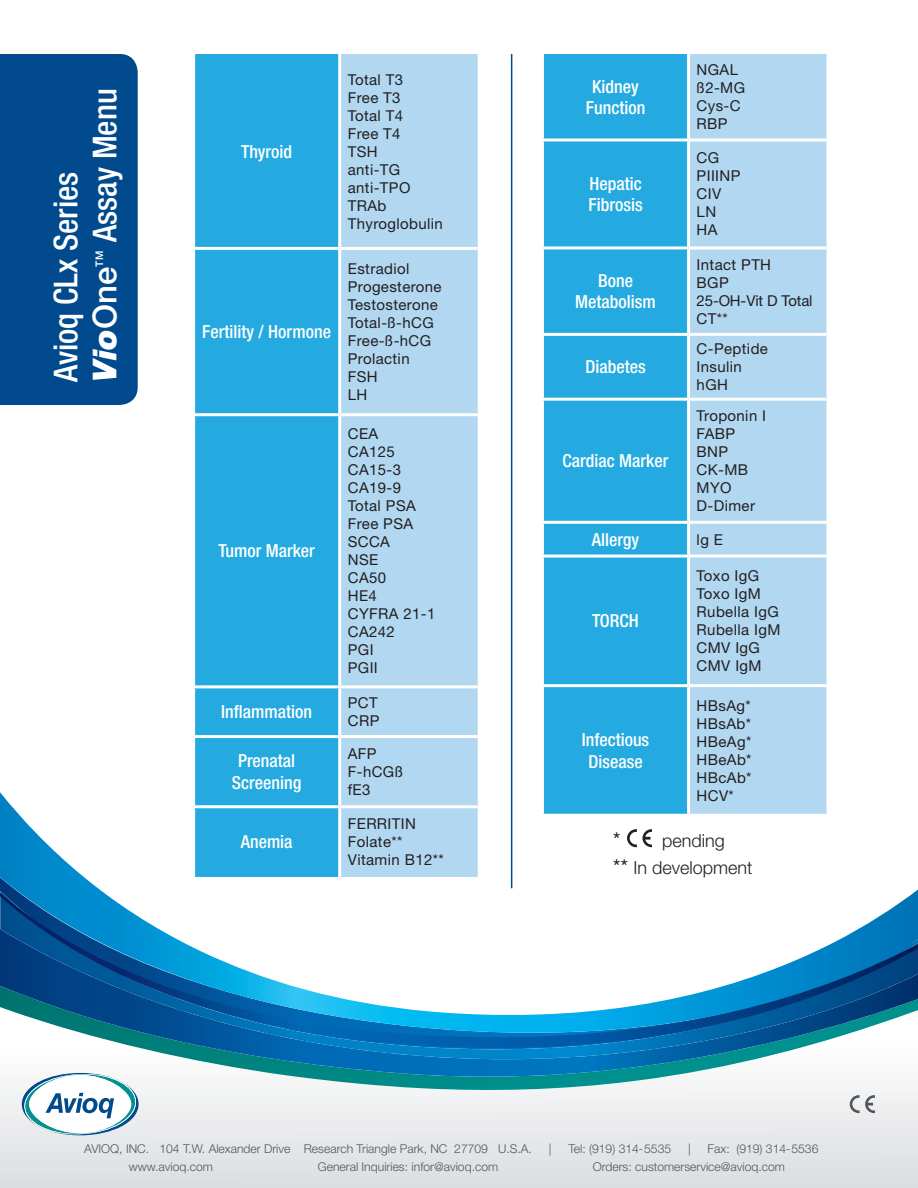
<style>
.page{position:relative;width:918px;height:1188px;background:#fff}
.page>*{position:absolute;margin:0;border:0;box-sizing:border-box;transform-origin:0 0}
.t1{font:500 condensed 33px "Helvetica Neue LT Std";color:#fff}
.t2{font:italic 900 33px "Helvetica Neue LT Std";color:#fff}
.t3{font:500 condensed 18px "Helvetica Neue LT Std";color:#fff}
.t4{font:300 18px "Helvetica Neue LT Std";color:#231f20}
.t5{font:15px "Helvetica Neue LT Std";letter-spacing:.025em;color:#231f20}
.t6{font:15px "Helvetica Neue LT Std";letter-spacing:-.01em;color:#231f20}
.t7{font:300 12.15px "Helvetica Neue LT Std";color:#50565d}
.t8{font:500 10.5px "Helvetica Neue LT Std";color:#fff}
.s1{font-weight:500;font-style:normal}
.s2{font-weight:400;font-size:20.7px}
</style>
<div class="page">
<svg style="left:0;top:1092px;width:918px;height:96px"></svg>
<svg style="left:0;top:1084px;width:918px;height:8px"></svg>
<svg style="left:77px;top:891px;width:841px;height:193px"></svg>
<svg style="left:0;top:877px;width:512px;height:16px"></svg>
<svg style="left:0;top:893px;width:918px;height:167px"></svg>
<svg style="left:22px;top:1073px;width:117px;height:62px"></svg>
<svg style="left:850px;top:1095px;width:25px;height:18px"></svg>
<div style="left:0;top:54px;width:138px;height:351px;background:#004a8d"></div>
<hr style="left:511px;top:54px;width:1px;height:834px;background:#004a8d">
<svg style="left:627px;top:829px;width:24px;height:18px"></svg>
<div style="left:195px;top:54px;width:143px;height:823px;background:#24aae1"></div>
<div style="left:341px;top:54px;width:137px;height:823px;background:#b1d7f1"></div>
<hr style="left:192px;top:247px;width:148px;height:3px;background:#fff">
<hr style="left:192px;top:413px;width:148px;height:3px;background:#fff">
<hr style="left:192px;top:685px;width:148px;height:3px;background:#fff">
<hr style="left:192px;top:735px;width:148px;height:3px;background:#fff">
<hr style="left:192px;top:805px;width:148px;height:3px;background:#fff">
<hr style="left:340px;top:247px;width:138px;height:3px;background:#fff">
<hr style="left:340px;top:413px;width:138px;height:3px;background:#fff">
<hr style="left:340px;top:685px;width:138px;height:3px;background:#fff">
<hr style="left:340px;top:735px;width:138px;height:3px;background:#fff">
<hr style="left:340px;top:805px;width:138px;height:3px;background:#fff">
<div style="left:544px;top:54px;width:143px;height:760px;background:#24aae1"></div>
<div style="left:690px;top:54px;width:137px;height:760px;background:#b1d7f1"></div>
<hr style="left:541px;top:138px;width:148px;height:3px;background:#fff">
<hr style="left:541px;top:246px;width:148px;height:3px;background:#fff">
<hr style="left:541px;top:333px;width:148px;height:3px;background:#fff">
<hr style="left:541px;top:398px;width:148px;height:3px;background:#fff">
<hr style="left:541px;top:521px;width:148px;height:3px;background:#fff">
<hr style="left:541px;top:555px;width:148px;height:3px;background:#fff">
<hr style="left:541px;top:684px;width:148px;height:3px;background:#fff">
<hr style="left:689px;top:138px;width:138px;height:3px;background:#fff">
<hr style="left:689px;top:246px;width:138px;height:3px;background:#fff">
<hr style="left:689px;top:333px;width:138px;height:3px;background:#fff">
<hr style="left:689px;top:398px;width:138px;height:3px;background:#fff">
<hr style="left:689px;top:521px;width:138px;height:3px;background:#fff">
<hr style="left:689px;top:684px;width:138px;height:3px;background:#fff">
<hr style="left:689px;top:555px;width:138px;height:3px;background:#fff">
<p class="t1" style="left:46px;top:382px;width:212px;rotate:-90deg">Avioq CLx Series</p>
<p class="t1" style="left:85px;top:242px;width:155px;rotate:-90deg">Assay Menu</p>
<p class="t8" style="left:93px;top:267px;width:17px;rotate:-90deg">TM</p>
<p class="t2" style="left:85px;top:382px;width:116px;rotate:-90deg">Vio<span class="s1">One</span></p>
<p class="t3" style="left:241px;top:141px;width:53px">Thyroid</p>
<p class="t3" style="left:202px;top:321px;width:130px">Fertility / Hormone</p>
<p class="t3" style="left:218px;top:540px;width:98px">Tumor Marker</p>
<p class="t3" style="left:221px;top:701px;width:92px">Inflammation</p>
<p class="t3" style="left:238px;top:750px;width:59px">Prenatal</p>
<p class="t3" style="left:232px;top:772px;width:71px">Screening</p>
<p class="t3" style="left:241px;top:831px;width:53px">Anemia</p>
<p class="t5" style="left:348px;top:70px;width:57px">Total T3</p>
<p class="t5" style="left:348px;top:88px;width:54px">Free T3</p>
<p class="t5" style="left:348px;top:106px;width:57px">Total T4</p>
<p class="t5" style="left:348px;top:124px;width:54px">Free T4</p>
<p class="t5" style="left:348px;top:142px;width:31px">TSH</p>
<p class="t5" style="left:348px;top:160px;width:54px">anti-TG</p>
<p class="t5" style="left:348px;top:178px;width:64px">anti-TPO</p>
<p class="t5" style="left:348px;top:196px;width:40px">TRAb</p>
<p class="t5" style="left:348px;top:214px;width:97px">Thyroglobulin</p>
<p class="t5" style="left:348px;top:260px;width:63px">Estradiol</p>
<p class="t5" style="left:348px;top:278px;width:95px">Progesterone</p>
<p class="t5" style="left:348px;top:296px;width:91px">Testosterone</p>
<p class="t5" style="left:348px;top:314px;width:87px">Total-ß-hCG</p>
<p class="t5" style="left:348px;top:332px;width:85px">Free-ß-hCG</p>
<p class="t5" style="left:348px;top:350px;width:63px">Prolactin</p>
<p class="t5" style="left:348px;top:368px;width:31px">FSH</p>
<p class="t5" style="left:348px;top:386px;width:21px">LH</p>
<p class="t5" style="left:348px;top:425px;width:32px">CEA</p>
<p class="t5" style="left:348px;top:443px;width:49px">CA125</p>
<p class="t5" style="left:348px;top:461px;width:55px">CA15-3</p>
<p class="t5" style="left:348px;top:479px;width:55px">CA19-9</p>
<p class="t5" style="left:348px;top:497px;width:69px">Total PSA</p>
<p class="t5" style="left:348px;top:515px;width:67px">Free PSA</p>
<p class="t5" style="left:348px;top:533px;width:44px">SCCA</p>
<p class="t5" style="left:348px;top:551px;width:32px">NSE</p>
<p class="t5" style="left:348px;top:569px;width:40px">CA50</p>
<p class="t5" style="left:348px;top:587px;width:31px">HE4</p>
<p class="t5" style="left:348px;top:605px;width:89px">CYFRA 21-1</p>
<p class="t5" style="left:348px;top:623px;width:49px">CA242</p>
<p class="t5" style="left:348px;top:641px;width:27px">PGI</p>
<p class="t5" style="left:348px;top:659px;width:32px">PGII</p>
<p class="t5" style="left:348px;top:694px;width:31px">PCT</p>
<p class="t5" style="left:348px;top:712px;width:33px">CRP</p>
<p class="t5" style="left:348px;top:745px;width:30px">AFP</p>
<p class="t5" style="left:348px;top:763px;width:57px">F-hCGß</p>
<p class="t5" style="left:348px;top:781px;width:24px">fE3</p>
<p class="t5" style="left:348px;top:815px;width:70px">FERRITIN</p>
<p class="t5" style="left:348px;top:833px;width:56px">Folate**</p>
<p class="t5" style="left:348px;top:851px;width:97px">Vitamin B12**</p>
<p class="t3" style="left:592px;top:75px;width:48px">Kidney</p>
<p class="t3" style="left:586px;top:97px;width:61px">Function</p>
<p class="t3" style="left:589px;top:172px;width:54px">Hepatic</p>
<p class="t3" style="left:588px;top:194px;width:56px">Fibrosis</p>
<p class="t3" style="left:598px;top:270px;width:36px">Bone</p>
<p class="t3" style="left:575px;top:291px;width:82px">Metabolism</p>
<p class="t3" style="left:585px;top:356px;width:62px">Diabetes</p>
<p class="t3" style="left:563px;top:450px;width:107px">Cardiac Marker</p>
<p class="t5" style="left:697px;top:61px;width:43px">NGAL</p>
<p class="t5" style="left:697px;top:79px;width:50px">ß2-MG</p>
<p class="t5" style="left:697px;top:97px;width:45px">Cys-C</p>
<p class="t5" style="left:697px;top:115px;width:33px">RBP</p>
<p class="t5" style="left:697px;top:149px;width:24px">CG</p>
<p class="t5" style="left:697px;top:167px;width:45px">PIIINP</p>
<p class="t5" style="left:697px;top:185px;width:26px">CIV</p>
<p class="t5" style="left:697px;top:203px;width:21px">LN</p>
<p class="t5" style="left:697px;top:221px;width:22px">HA</p>
<p class="t5" style="left:697px;top:255px;width:76px">Intact PTH</p>
<p class="t5" style="left:697px;top:273px;width:34px">BGP</p>
<p class="t6" style="left:697px;top:291px;width:117px">25-OH-Vit D Total</p>
<p class="t5" style="left:697px;top:309px;width:33px">CT**</p>
<p class="t5" style="left:697px;top:340px;width:73px">C-Peptide</p>
<p class="t5" style="left:697px;top:358px;width:47px">Insulin</p>
<p class="t5" style="left:697px;top:376px;width:33px">hGH</p>
<p class="t5" style="left:697px;top:407px;width:71px">Troponin I</p>
<p class="t5" style="left:697px;top:425px;width:40px">FABP</p>
<p class="t5" style="left:697px;top:443px;width:33px">BNP</p>
<p class="t5" style="left:697px;top:461px;width:53px">CK-MB</p>
<p class="t5" style="left:697px;top:479px;width:36px">MYO</p>
<p class="t5" style="left:697px;top:497px;width:60px">D-Dimer</p>
<p class="t3" style="left:592px;top:528px;width:49px">Allergy</p>
<p class="t5" style="left:697px;top:530px;width:28px">lg E</p>
<p class="t3" style="left:592px;top:610px;width:48px">TORCH</p>
<p class="t3" style="left:582px;top:729px;width:69px">Infectious</p>
<p class="t3" style="left:588px;top:751px;width:56px">Disease</p>
<p class="t5" style="left:697px;top:567px;width:64px">Toxo IgG</p>
<p class="t5" style="left:697px;top:585px;width:66px">Toxo IgM</p>
<p class="t5" style="left:697px;top:603px;width:84px">Rubella IgG</p>
<p class="t5" style="left:697px;top:621px;width:85px">Rubella IgM</p>
<p class="t5" style="left:697px;top:639px;width:65px">CMV IgG</p>
<p class="t5" style="left:697px;top:657px;width:67px">CMV IgM</p>
<p class="t5" style="left:697px;top:697px;width:56px">HBsAg*</p>
<p class="t5" style="left:697px;top:715px;width:56px">HBsAb*</p>
<p class="t5" style="left:697px;top:733px;width:56px">HBeAg*</p>
<p class="t5" style="left:697px;top:751px;width:56px">HBeAb*</p>
<p class="t5" style="left:697px;top:769px;width:56px">HBcAb*</p>
<p class="t5" style="left:697px;top:787px;width:39px">HCV*</p>
<p class="t4" style="left:613px;top:830px;width:113px"><span class="s2">*</span> pending</p>
<p class="t4" style="left:613px;top:857px;width:141px"><span class="s2">**</span> In development</p>
<p class="t7" style="left:84px;top:1141px;width:449px">AVIOQ, INC. 104 T.W. Alexander Drive Research Triangle Park, NC 27709 U.S.A.</p>
<p class="t7" style="left:549px;top:1141px;width:4px">|</p>
<p class="t7" style="left:568px;top:1141px;width:104px">Tel: (919) 314-5535</p>
<p class="t7" style="left:688px;top:1141px;width:4px">|</p>
<p class="t7" style="left:708px;top:1141px;width:112px">Fax: (919) 314-5536</p>
<p class="t7" style="left:129px;top:1159px;width:86px">www.avioq.com</p>
<p class="t7" style="left:318px;top:1159px;width:182px">General Inquiries: infor@avioq.com</p>
<p class="t7" style="left:593px;top:1159px;width:194px">Orders: customerservice@avioq.com</p>
</div>
